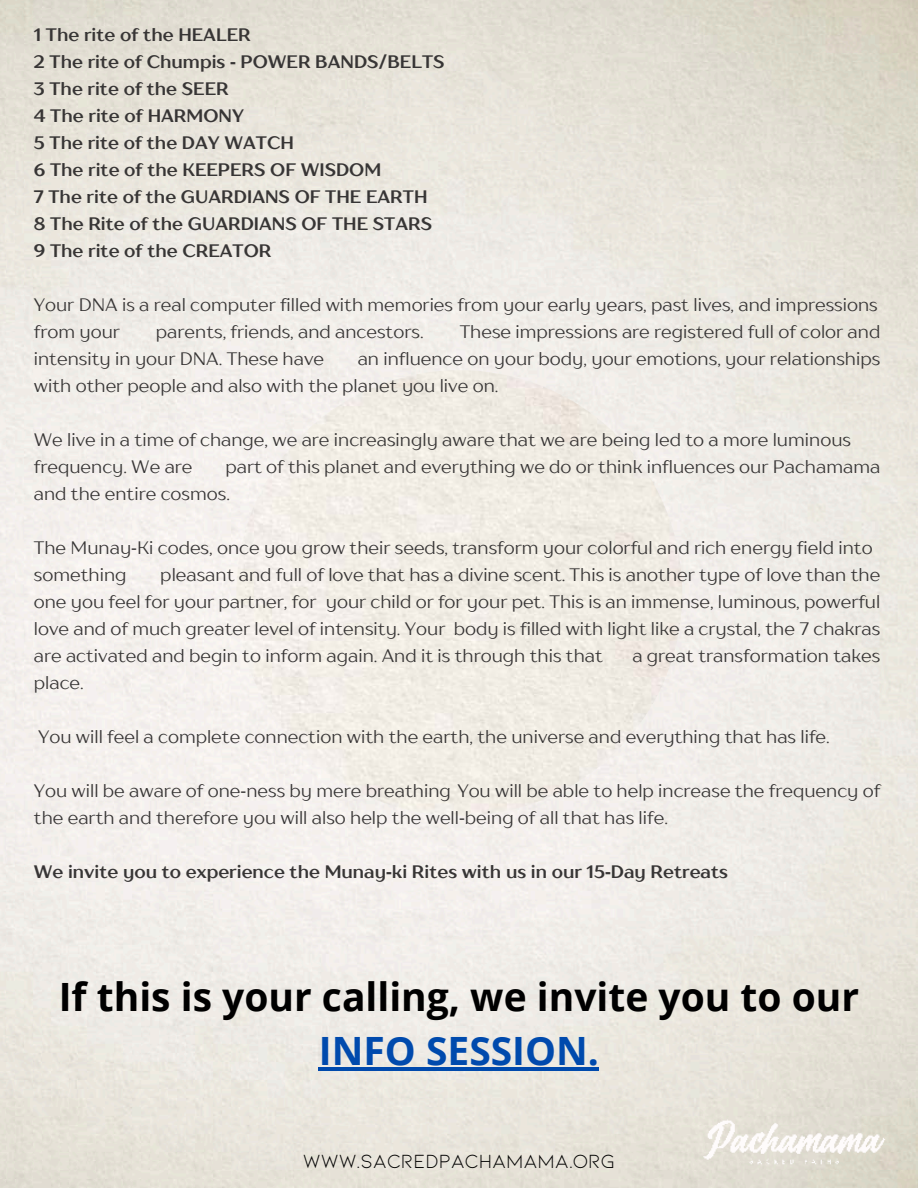
<style>
.page{position:relative;width:918px;height:1188px;background:#fff}
.page>*{position:absolute;margin:0;border:0;box-sizing:border-box;transform-origin:0 0}
.t1{font:700 39px/54px "Open Sans";color:#000;text-align:center}
.t2{font:20.25px "KIONA";color:#000}
.t3{font:18px/27px "TT Drugs";color:#373535}
.t4{font:700 18px/27px "TT Drugs";color:#373535}
.s1{font-family:"Noto Sans"}
.s2{color:#004aad}
</style>
<div class="page">
<img style="left:0;top:0;width:918px;height:1188px">
<img style="left:236px;top:370px;width:446px;height:446px;border-radius:50%">
<img style="left:675px;top:1117px;width:243px;height:52px">
<hr style="left:319px;top:1067px;width:280px;height:4px;background:#004aad">
<h3 class="t4" style="left:34px;top:21px;width:412px">1 The rite of the HEALER<br>2 The rite of Chumpis <span class="s1">‑</span> POWER BANDS/BELTS<br>3 The rite of the SEER<br>4 The rite of HARMONY<br>5 The rite of the DAY WATCH<br>6 The rite of the KEEPERS OF WISDOM<br>7 The rite of the GUARDIANS OF THE EARTH<br>8 The Rite of the GUARDIANS OF THE STARS<br>9 The rite of the CREATOR</h3>
<p class="t3" style="left:34px;top:291px;width:845px">Your DNA is a real computer filled with memories from your early years, past lives, and impressions from your</p>
<p class="t3" style="left:156px;top:318px;width:269px">parents, friends, and ancestors.</p>
<p class="t3" style="left:460px;top:318px;width:422px">These impressions are registered full of color and</p>
<p class="t3" style="left:34px;top:345px;width:292px">intensity in your DNA. These have</p>
<p class="t3" style="left:34px;top:345px;width:848px;text-indent:324px">an influence on your body, your emotions, your relationships with other people and also with the planet you live on.</p>
<p class="t3" style="left:34px;top:426px;width:819px">We live in a time of change, we are increasingly aware that we are being led to a more luminous frequency. We are</p>
<p class="t3" style="left:34px;top:453px;width:848px;text-indent:192px">part of this planet and everything we do or think influences our Pachamama and the entire cosmos.</p>
<p class="t3" style="left:34px;top:534px;width:840px">The Munay<span class="s1">‑</span>Ki codes, once you grow their seeds, transform your colorful and rich energy field into something</p>
<p class="t3" style="left:34px;top:561px;width:848px;text-align:justify;text-indent:126px">pleasant and full of love that has a divine scent. This is another type of love than the one you feel for your partner, for your child or for your pet. This is an immense, luminous, powerful love and of much greater level of intensity. Your body is filled with light like a crystal, the 7 chakras are activated and begin to inform again. And it is through this that</p>
<p class="t3" style="left:632px;top:642px;width:249px">a great transformation takes</p>
<p class="t3" style="left:34px;top:669px;width:51px">place.</p>
<p class="t3" style="left:38px;top:723px;width:793px">You will feel a complete connection with the earth, the universe and everything that has life.</p>
<p class="t3" style="left:34px;top:777px;width:848px">You will be aware of one<span class="s1">‑</span>ness by mere breathing You will be able to help increase the frequency of the earth and therefore you will also help the well<span class="s1">‑</span>being of all that has life.</p>
<h3 class="t4" style="left:34px;top:858px;width:696px">We invite you to experience the Munay<span class="s1">‑</span>ki Rites with us in our 15<span class="s1">‑</span>Day Retreats</h3>
<p class="t1" style="left:59px;top:969px;width:802px">If this is your calling, we invite you to our<br><span class="s2">INFO SESSION.</span></p>
<h1 class="t2" style="left:303px;top:1148px;width:314px">WWW.SACREDPACHAMAMA.ORG</h1>
</div>
